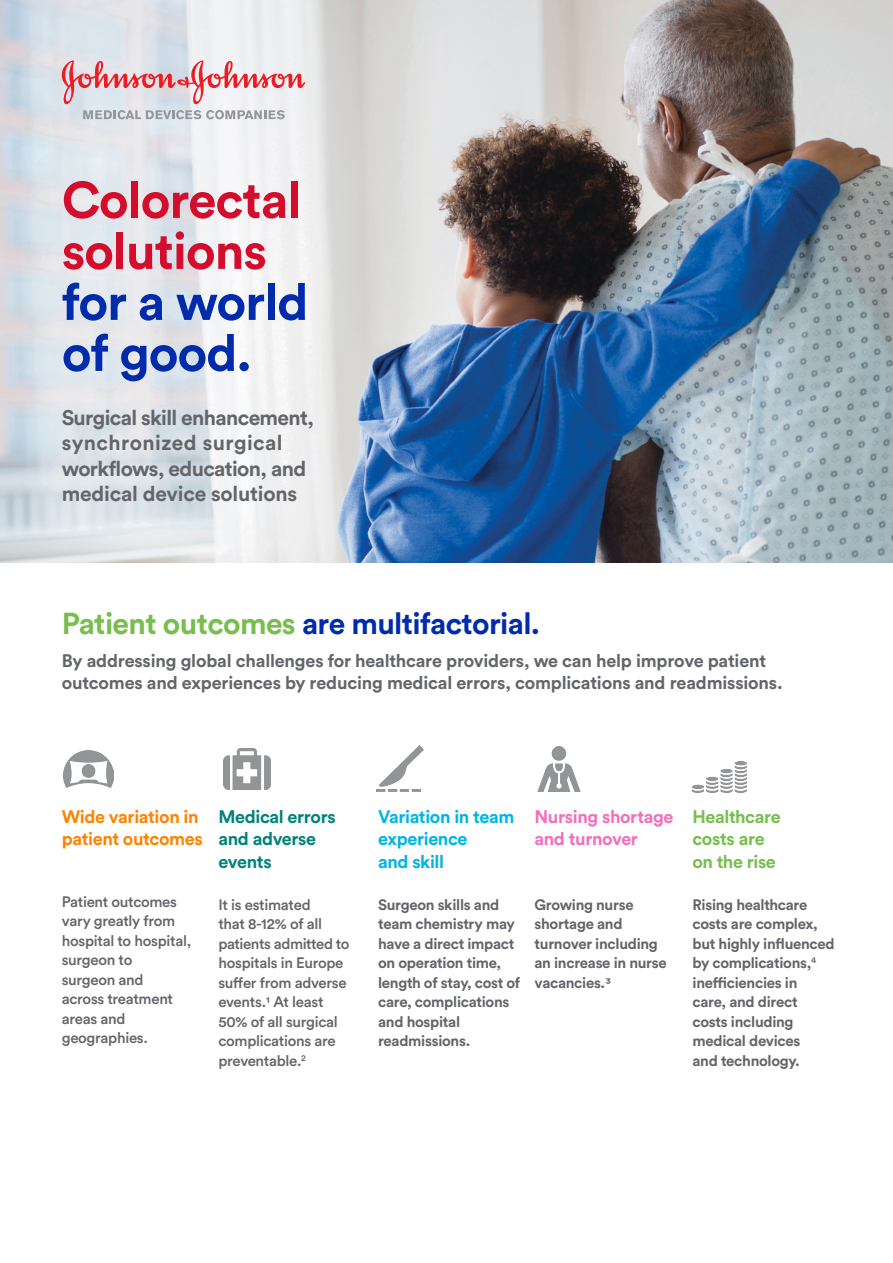
<style>
.page{position:relative;width:893px;height:1263px;background:#fff}
.page>*{position:absolute;margin:0;border:0;box-sizing:border-box;transform-origin:0 0}
.t1{font:700 51px/51px "Circular Std";letter-spacing:-.02em;color:#d30d2b}
.t2{font:700 51px/51px "Circular Std";letter-spacing:-.02em;color:#002baa}
.t3{font:700 30px "Circular Std";letter-spacing:-.02em;color:#002baa}
.t4{font:700 21px/25.5px "Circular Std";letter-spacing:-.025em;color:#63656a}
.t5{font:700 18px/22.5px "Circular Std";letter-spacing:-.01em;color:#63656a}
.t6{font:700 18px/22.5px "Circular Std";letter-spacing:-.02em;color:#00b4e3}
.t7{font:700 18px/22.5px "Circular Std";letter-spacing:-.02em;color:#ff8200}
.t8{font:700 18px/22.5px "Circular Std";letter-spacing:-.02em;color:#00827c}
.t9{font:700 18px/22.5px "Circular Std";letter-spacing:-.02em;color:#77be4e}
.t10{font:700 18px/22.5px "Circular Std";letter-spacing:-.02em;color:#ef70bb}
.t11{font:700 15px/19.5px "Circular Std";letter-spacing:-.02em;color:#63656a}
.t12{font:500 15px/19.5px "Circular Std";letter-spacing:-.02em;color:#63656a}
.s1{color:#77be4e}
.s2{font-weight:500}
</style>
<div class="page">
<img style="left:64px;top:750px;width:49px;height:38px">
<img style="left:223px;top:748px;width:48px;height:41px">
<img style="left:537px;top:746px;width:44px;height:46px">
<img style="left:376px;top:746px;width:47px;height:46px">
<img style="left:692px;top:761px;width:55px;height:31px">
<img style="left:0;top:0;width:893px;height:562px">
<svg style="left:62px;top:60px;width:243px;height:44px"></svg>
<svg style="left:83px;top:110px;width:202px;height:9px;background:#bdc0c3"></svg>
<h1 class="t1" style="left:62px;top:173px;width:241px">Colorectal solutions</h1>
<h1 class="t2" style="left:62px;top:275px;width:248px">for a world of good.</h1>
<h3 class="t4" style="left:62px;top:404px;width:254px">Surgical skill enhancement, synchronized surgical workflows, education, and medical device solutions</h3>
<h2 class="t3" style="left:62px;top:604px;width:480px"><span class="s1">Patient outcomes</span> are multifactorial.</h2>
<p class="t5" style="left:62px;top:649px;width:722px">By addressing global challenges for healthcare providers, we can help improve patient outcomes and experiences by reducing medical errors, complications and readmissions.</p>
<p class="t7" style="left:62px;top:805px;width:142px">Wide variation in patient outcomes</p>
<p class="t12" style="left:62px;top:891px;width:131px">Patient outcomes vary greatly from hospital to hospital, surgeon to<br>surgeon and<br>across treatment areas and geographies.</p>
<p class="t8" style="left:218px;top:805px;width:119px">Medical errors and adverse events</p>
<p class="t12" style="left:218px;top:894px;width:133px">It is estimated<br>that 8-12% of all patients admitted to hospitals in Europe suffer from adverse events.1 At least<br>50% of all surgical complications are preventable.<sup>2</sup></p>
<p class="t6" style="left:378px;top:805px;width:138px">Variation in team experience<br>and skill</p>
<p class="t11" style="left:378px;top:894px;width:144px">Surgeon skills and team chemistry may have a direct impact on operation time, length of stay, cost of care, complications and hospital readmissions.</p>
<p class="t10" style="left:534px;top:805px;width:140px">Nursing shortage and turnover</p>
<p class="t11" style="left:534px;top:894px;width:134px">Growing nurse shortage and turnover including an increase in nurse vacancies.<span class="s2">3</span></p>
<p class="t9" style="left:692px;top:805px;width:90px">Healthcare costs are on the rise</p>
<p class="t11" style="left:692px;top:894px;width:144px">Rising healthcare costs are complex, but highly influenced by complications,<sup>4 </sup>inefficiencies in care, and direct costs including medical devices<br>and technology.</p>
</div>
